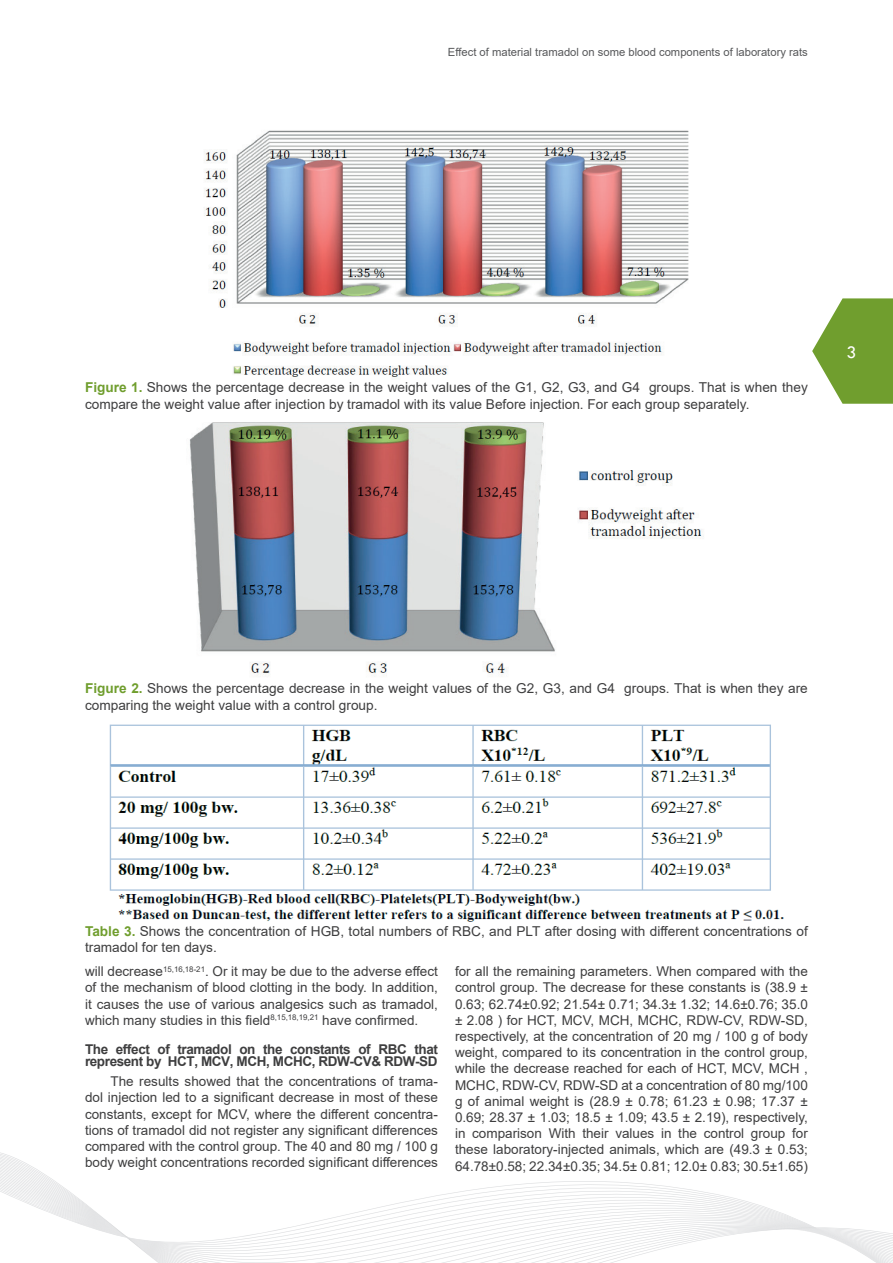
<style>
.page{position:relative;width:893px;height:1263px;background:#fff}
.page>*{position:absolute;margin:0;border:0;box-sizing:border-box;transform-origin:0 0}
.t1{font:18px "Tw Cen";color:#fff}
.t2{font:13.65px/16.4px "Arial";color:#3e3e3f}
.t3{font:13.5px/16.2px "Arial";color:#3e3e3f;text-align:justify}
.t4{font:700 13.5px/12px "Arial";letter-spacing:-.03em;color:#3e3e3f}
.t5{font:11.25px "Arial";color:#57585a}
.s1{font-weight:700;color:#709e2e}
</style>
<div class="page">
<svg style="left:812px;top:298px;width:81px;height:106px"></svg>
<svg style="left:0;top:1167px;width:893px;height:96px"></svg>
<img style="left:204px;top:130px;width:485px;height:249px">
<img style="left:189px;top:422px;width:515px;height:255px">
<img style="left:109px;top:724px;width:675px;height:198px">
<p class="t5" style="left:448px;top:44px;width:361px">Effect of material tramadol on some blood components of laboratory rats</p>
<p class="t2" style="left:85px;top:379px;width:724px"><span class="s1">Figure 1.</span> Shows the percentage decrease in the weight values of the G1, G2, G3, and G4 groups. That is when they compare the weight value after injection by tramadol with its value Before injection. For each group separately.</p>
<h1 class="t1" style="left:846px;top:341px;width:11px">3</h1>
<p class="t2" style="left:85px;top:680px;width:724px"><span class="s1">Figure 2.</span> Shows the percentage decrease in the weight values of the G2, G3, and G4 groups. That is when they are comparing the weight value with a control group.</p>
<p class="t2" style="left:85px;top:923px;width:724px"><span class="s1">Table 3.</span> Shows the concentration of HGB, total numbers of RBC, and PLT after dosing with different concentrations of tramadol for ten days.</p>
<p class="t3" style="left:85px;top:963px;width:354px">will decrease<sup>15,16,18-21</sup>. Or it may be due to the adverse effect of the mechanism of blood clotting in the body. In addition, it causes the use of various analgesics such as tramadol, which many studies in this field<sup>8,15,18,19,21</sup> have confirmed.</p>
<p class="t4" style="left:85px;top:1043px;width:354px">The effect of tramadol on the constants of RBC that represent by HCT, MCV, MCH, MCHC, RDW-CV&amp; RDW-SD</p>
<p class="t3" style="left:85px;top:1073px;width:354px;text-indent:26px">The results showed that the concentrations of trama&shy;dol injection led to a significant decrease in most of these constants, except for MCV, where the different concentra&shy;tions of tramadol did not register any significant differences compared with the control group. The 40 and 80 mg / 100 g body weight concentrations recorded significant differences</p>
<p class="t3" style="left:455px;top:963px;width:354px">for all the remaining parameters. When compared with the control group. The decrease for these constants is (38.9 ± 0.63; 62.74±0.92; 21.54± 0.71; 34.3± 1.32; 14.6±0.76; 35.0 ± 2.08 ) for HCT, MCV, MCH, MCHC, RDW-CV, RDW-SD, respectively, at the concentration of 20 mg / 100 g of body weight, compared to its concentration in the control group, while the decrease reached for each of HCT, MCV, MCH , MCHC, RDW-CV, RDW-SD at a concentration of 80 mg/100 g of animal weight is (28.9 ± 0.78; 61.23 ± 0.98; 17.37 ± 0.69; 28.37 ± 1.03; 18.5 ± 1.09; 43.5 ± 2.19), respectively, in comparison With their values in the control group for these laboratory-injected animals, which are (49.3 ± 0.53; 64.78±0.58; 22.34±0.35; 34.5± 0.81; 12.0± 0.83; 30.5±1.65)</p>
</div>
